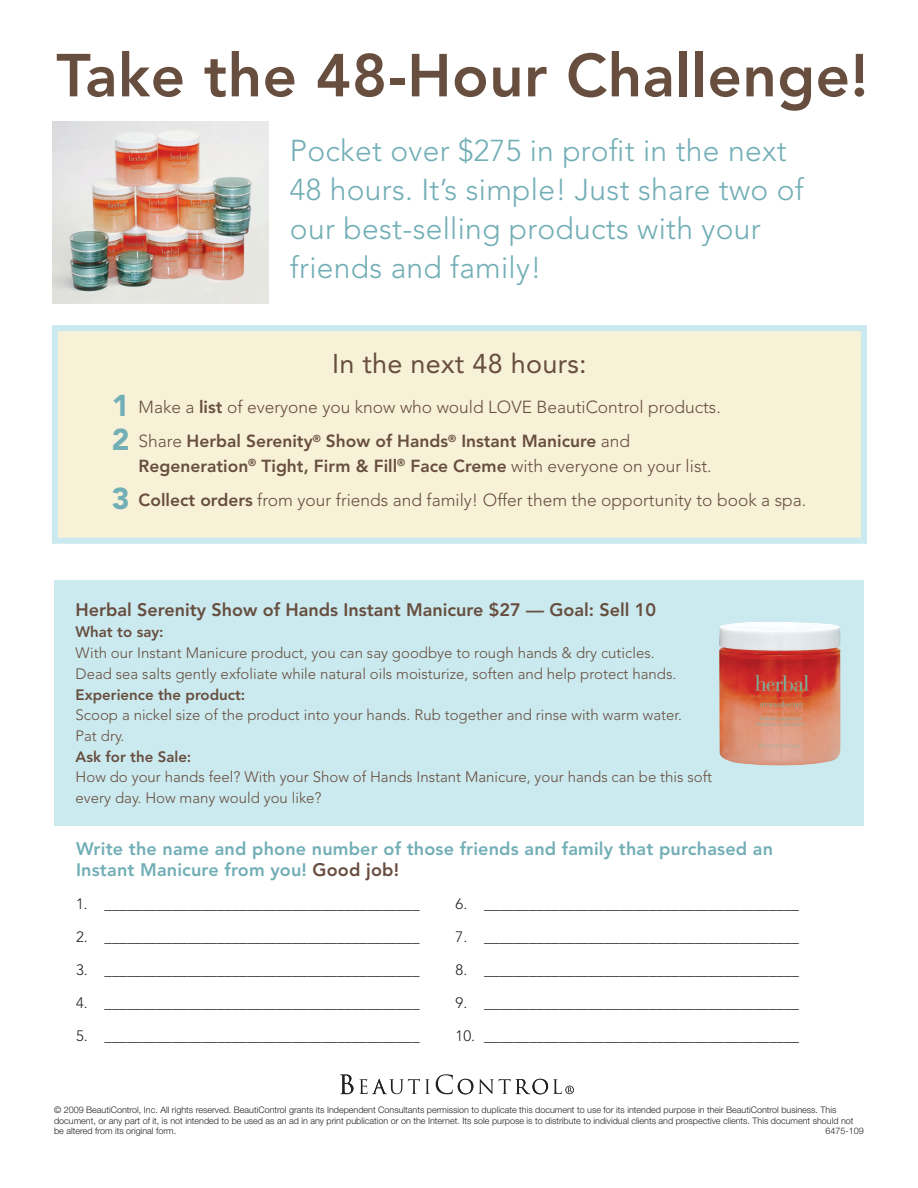
<style>
.page{position:relative;width:918px;height:1188px;background:#fff}
.page>*{position:absolute;margin:0;border:0;box-sizing:border-box;transform-origin:0 0}
.t1{font:800 60px "Avenir LT Std";letter-spacing:.01em;color:#674e3f}
.t2{font:300 30px/39px "Avenir LT Std";letter-spacing:.01em;color:#72aeb6}
.t3{font:27px "Avenir LT Std";letter-spacing:.01em;color:#674e3f}
.t4{font:800 18px/21px "Avenir LT Std";letter-spacing:.01em;color:#72aeb6}
.t5{font:800 18px "Avenir LT Std";color:#674e3f}
.t6{font:300 17.4px/34.2px "Avenir LT Std";color:#674e3f}
.t7{font:300 15px "Avenir LT Std";color:#231f20}
.t8{font:300 15px/20.7px "Avenir LT Std";color:#674e3f}
.t9{font:800 15px "Avenir LT Std";color:#674e3f}
.t10{font:300 9px/10.5px "Helvetica Neue LT Std";color:#231f20}
.s1{font-weight:900;font-size:30px;color:#72aeb6}
.s2{font-weight:800}
.s3{color:#674e3f}
</style>
<div class="page">
<img style="left:53px;top:122px;width:215px;height:182px">
<div style="left:55px;top:328px;width:809px;height:213px;background:#f7f1d7"></div>
<div style="left:52px;top:325px;width:815px;height:219px;border:6px solid #cbeaef"></div>
<svg style="left:340px;top:1074px;width:90px;height:20px"></svg>
<svg style="left:436px;top:1074px;width:138px;height:20px"></svg>
<div style="left:54px;top:580px;width:810px;height:246px;background:#cbeaef"></div>
<img style="left:719px;top:622px;width:122px;height:144px">
<h1 class="t1" style="left:56px;top:50px;width:813px">Take the 48-Hour Challenge!</h1>
<h2 class="t2" style="left:290px;top:133px;width:515px">Pocket over $275 in profit in the next 48 hours. It’s simple! Just share two of our best-selling products with your friends and family!</h2>
<h3 class="t3" style="left:332px;top:348px;width:256px">In the next 48 hours:</h3>
<p class="t6" style="left:112px;top:392px;width:611px"><span class="s1">1</span> Make a <span class="s2">list</span> of everyone you know who would LOVE BeautiControl products.<br><span class="s1">2</span> Share <span class="s2">Herbal Serenity</span><sup>®</sup> <span class="s2">Show of Hands</span><sup>®</sup> <span class="s2">Instant Manicure</span> and</p>
<p class="t6" style="left:112px;top:450px;width:696px;text-indent:27px"><span class="s2">Regeneration</span><sup>®</sup> <span class="s2">Tight, Firm &amp; Fill</span><sup>®</sup> <span class="s2">Face Creme</span> with everyone on your list.<br><span class="s1">3</span> <span class="s2">Collect orders</span> from your friends and family! Offer them the opportunity to book a spa.</p>
<p class="t5" style="left:76px;top:602px;width:582px">Herbal Serenity Show of Hands Instant Manicure $27 — Goal: Sell 10</p>
<p class="t9" style="left:76px;top:626px;width:90px">What to say:</p>
<p class="t8" style="left:76px;top:644px;width:602px">With our Instant Manicure product, you can say goodbye to rough hands &amp; dry cuticles.<br>Dead sea salts gently exfoliate while natural oils moisturize, soften and help protect hands.</p>
<p class="t9" style="left:76px;top:688px;width:171px">Experience the product:</p>
<p class="t8" style="left:76px;top:706px;width:608px">Scoop a nickel size of the product into your hands. Rub together and rinse with warm water.<br>Pat dry.</p>
<p class="t9" style="left:76px;top:750px;width:117px">Ask for the Sale:</p>
<p class="t8" style="left:76px;top:768px;width:638px">How do your hands feel? With your Show of Hands Instant Manicure, your hands can be this soft every day. How many would you like?</p>
<p class="t4" style="left:76px;top:840px;width:698px">Write the name and phone number of those friends and family that purchased an<br>Instant Manicure from you! <span class="s3">Good job!</span></p>
<p class="t7" style="left:76px;top:898px;width:345px">1. __________________________________________</p>
<p class="t7" style="left:456px;top:898px;width:345px">6. __________________________________________</p>
<p class="t7" style="left:76px;top:931px;width:345px">2. __________________________________________</p>
<p class="t7" style="left:456px;top:931px;width:345px">7. __________________________________________</p>
<p class="t7" style="left:76px;top:964px;width:345px">3. __________________________________________</p>
<p class="t7" style="left:456px;top:964px;width:345px">8. __________________________________________</p>
<p class="t7" style="left:76px;top:997px;width:345px">4. __________________________________________</p>
<p class="t7" style="left:456px;top:997px;width:345px">9. __________________________________________</p>
<p class="t7" style="left:76px;top:1030px;width:345px">5. __________________________________________</p>
<p class="t7" style="left:456px;top:1030px;width:345px">10. __________________________________________</p>
<p class="t10" style="left:54px;top:1106px;width:801px">© 2009 BeautiControl, Inc. All rights reserved. BeautiControl grants its Independent Consultants permission to duplicate this document to use for its intended purpose in their BeautiControl business. This document, or any part of it, is not intended to be used as an ad in any print publication or on the Internet. Its sole purpose is to distribute to individual clients and prospective clients. This document should not be altered from its original form.</p>
<p class="t10" style="left:826px;top:1127px;width:40px">6475-109</p>
</div>
